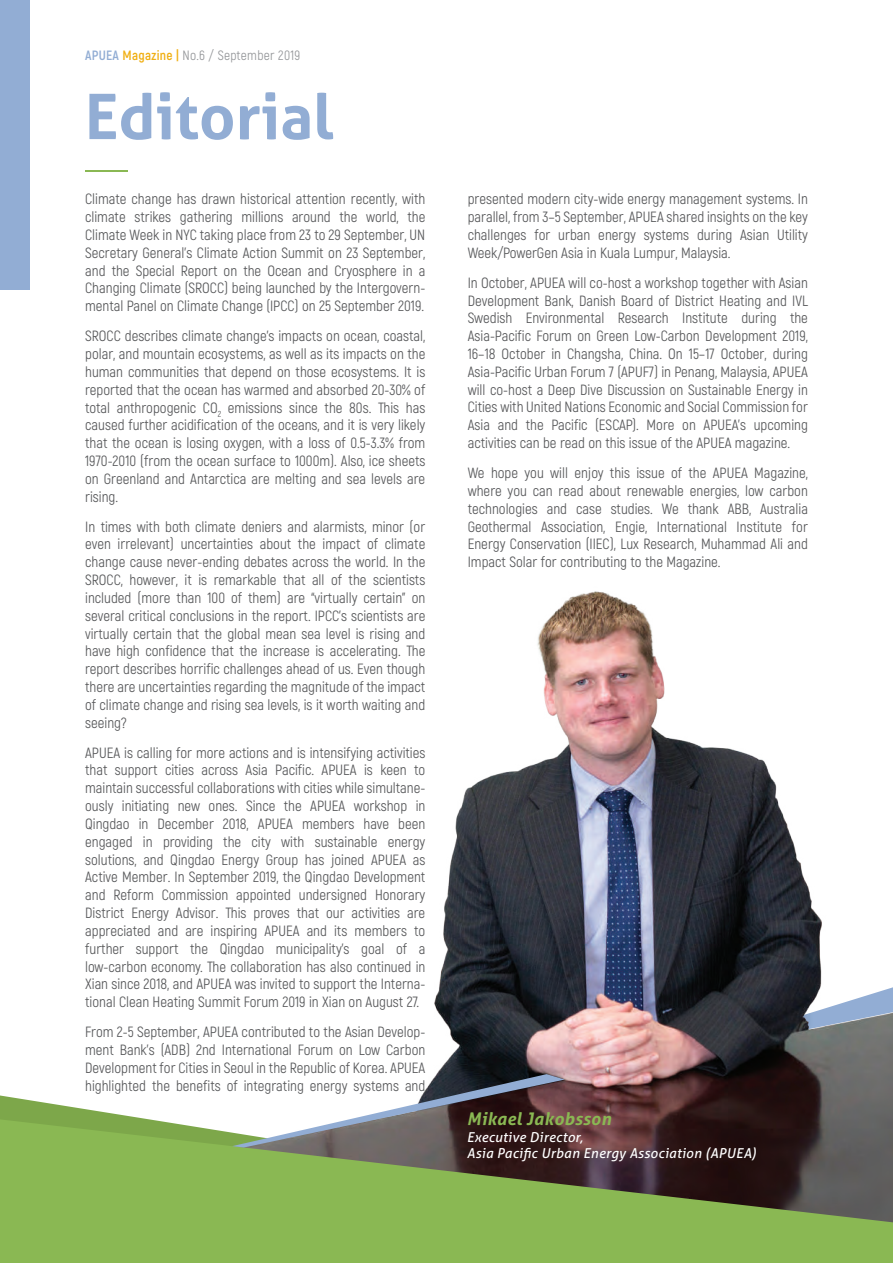
<style>
.page{position:relative;width:893px;height:1263px;background:#fff}
.page>*{position:absolute;margin:0;border:0;box-sizing:border-box;transform-origin:0 0}
.t1{font:700 63px "Aller";color:#92add4}
.t2{font:italic 700 17.4px "Aller";letter-spacing:.02em;color:#8ab853}
.t3{font:14.85px/17.9px "Akrobat";color:#57585a;text-align:justify}
.t4{font:italic 13.65px/16.4px "Aller";letter-spacing:.02em;color:#fff}
.t5{font:13.5px "Akrobat";letter-spacing:.02em;color:#939598}
.s1{font-weight:700;color:#92add4}
.s2{font-weight:700;color:#f0af13}
</style>
<div class="page">
<hr style="left:85px;top:170px;width:43px;height:1px;background:#8ab853">
<div style="left:0;top:0;width:30px;height:289px;background:#92add4"></div>
<img style="left:434px;top:591px;width:459px;height:528px">
<svg style="left:0;top:1119px;width:893px;height:144px;background:#759149"></svg>
<svg style="left:0;top:1074px;width:565px;height:98px"></svg>
<p class="t5" style="left:85px;top:47px;width:217px"><span class="s1">APUEA</span> <span class="s2">Magazine |</span> No.6 / September 2019</p>
<h1 class="t1" style="left:85px;top:78px;width:250px">Editorial</h1>
<p class="t3" style="left:85px;top:190px;width:342px">Climate change has drawn historical attention recently, with climate strikes gathering millions around the world, the Climate Week in NYC taking place from 23 to 29 September, UN Secretary General’s Climate Action Summit on 23 September, and the Special Report on the Ocean and Cryosphere in a Changing Climate (SROCC) being launched by the Intergovern&shy;mental Panel on Climate Change (IPCC) on 25 September 2019.</p>
<p class="t3" style="left:85px;top:327px;width:342px">SROCC describes climate change's impacts on ocean, coastal, polar, and mountain ecosystems, as well as its impacts on the human communities that depend on those ecosystems. It is reported that the ocean has warmed and absorbed 20-30% of total anthropogenic CO<sub>2</sub> emissions since the 80s. This has caused further acidification of the oceans, and it is very likely that the ocean is losing oxygen, with a loss of 0.5-3.3% from 1970-2010 (from the ocean surface to 1000m). Also, ice sheets on Greenland and Antarctica are melting and sea levels are rising.</p>
<p class="t3" style="left:85px;top:517px;width:342px">In times with both climate deniers and alarmists, minor (or even irrelevant) uncertainties about the impact of climate change cause never-ending debates across the world. In the SROCC, however, it is remarkable that all of the scientists included (more than 100 of them) are “virtually certain” on several critical conclusions in the report. IPCC’s scientists are virtually certain that the global mean sea level is rising and have high confidence that the increase is accelerating. The report describes horrific challenges ahead of us. Even though there are uncertainties regarding the magnitude of the impact of climate change and rising sea levels, is it worth waiting and seeing?</p>
<p class="t3" style="left:85px;top:743px;width:342px">APUEA is calling for more actions and is intensifying activities that support cities across Asia Pacific. APUEA is keen to maintain successful collaborations with cities while simultane&shy;ously initiating new ones. Since the APUEA workshop in Qingdao in December 2018, APUEA members have been engaged in providing the city with sustainable energy solutions, and Qingdao Energy Group has joined APUEA as Active Member. In September 2019, the Qingdao Development and Reform Commission appointed undersigned Honorary District Energy Advisor. This proves that our activities are appreciated and are inspiring APUEA and its members to further support the Qingdao municipality’s goal of a low-carbon economy. The collaboration has also continued in Xian since 2018, and APUEA was invited to support the Interna&shy;tional Clean Heating Summit Forum 2019 in Xian on August 27.</p>
<p class="t3" style="left:85px;top:1023px;width:342px">From 2-5 September, APUEA contributed to the Asian Develop&shy;ment Bank’s (ADB) 2nd International Forum on Low Carbon Development for Cities in Seoul in the Republic of Korea. APUEA highlighted the benefits of integrating energy systems and</p>
<p class="t3" style="left:468px;top:190px;width:342px">presented modern city-wide energy management systems. In parallel, from 3–5 September, APUEA shared insights on the key challenges for urban energy systems during Asian Utility Week/PowerGen Asia in Kuala Lumpur, Malaysia.</p>
<p class="t3" style="left:468px;top:274px;width:342px">In October, APUEA will co-host a workshop together with Asian Development Bank, Danish Board of District Heating and IVL Swedish Environmental Research Institute during the Asia-Pacific Forum on Green Low-Carbon Development 2019, 16–18 October in Changsha, China. On 15–17 October, during Asia-Pacific Urban Forum 7 (APUF7) in Penang, Malaysia, APUEA will co-host a Deep Dive Discussion on Sustainable Energy in Cities with United Nations Economic and Social Commission for Asia and the Pacific (ESCAP). More on APUEA’s upcoming activities can be read on this issue of the APUEA magazine.</p>
<p class="t3" style="left:468px;top:464px;width:342px">We hope you will enjoy this issue of the APUEA Magazine, where you can read about renewable energies, low carbon technologies and case studies. We thank ABB, Australia Geothermal Association, Engie, International Institute for Energy Conservation (IIEC), Lux Research, Muhammad Ali and Impact Solar for contributing to the Magazine.</p>
<p class="t2" style="left:467px;top:1108px;width:146px">Mikael Jakobsson</p>
<p class="t4" style="left:467px;top:1128px;width:291px">Executive Director,<br>Asia Pacific Urban Energy Association (APUEA)</p>
</div>
